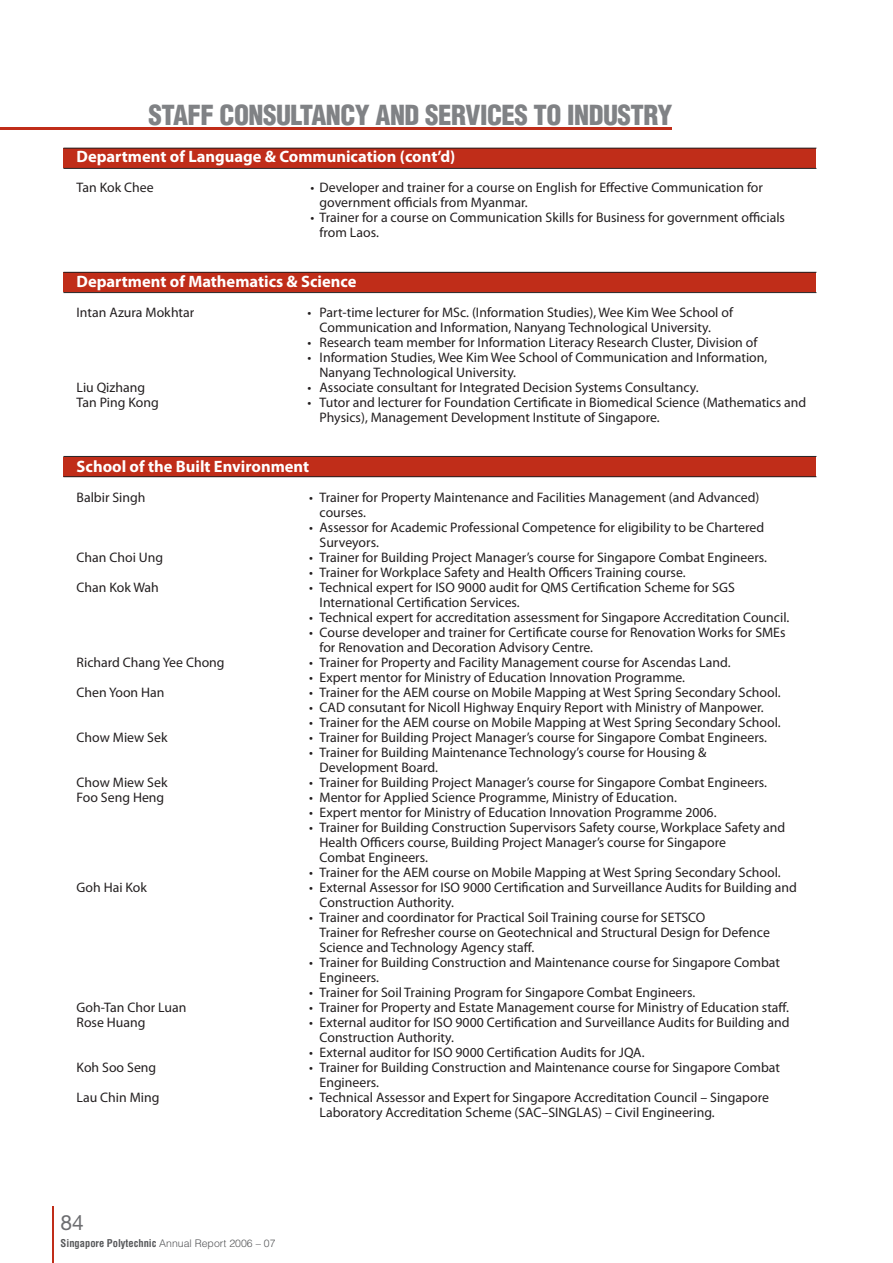
<style>
.page{position:relative;width:893px;height:1263px;background:#fff}
.page>*{position:absolute;margin:0;border:0;box-sizing:border-box;transform-origin:0 0}
.t1{font:900 condensed 27px "Helvetica";letter-spacing:-.02em;color:#808285}
.t2{font:21px "Helvetica Neue";color:#6c6d70}
.t3{font:700 16.5px "Myriad Pro";color:#fff}
.t4{font:13.8px/15px "Myriad Pro";color:#231f20}
.t5{font:700 condensed 10.5px "Helvetica";color:#57585a}
.s1{font-weight:300;font-stretch:normal}
</style>
<div class="page">
<hr style="left:52px;top:1206px;width:1px;height:57px;background:#c02d19">
<div style="left:63px;top:457px;width:753px;height:19px;background:#c02d19"></div>
<hr style="left:63px;top:456px;width:753px;height:1px;background:#231f20">
<hr style="left:63px;top:476px;width:753px;height:1px;background:#231f20">
<div style="left:63px;top:272px;width:753px;height:20px;background:#c02d19"></div>
<hr style="left:63px;top:272px;width:753px;height:1px;background:#231f20">
<hr style="left:63px;top:292px;width:753px;height:1px;background:#231f20">
<div style="left:63px;top:148px;width:753px;height:20px;background:#c02d19"></div>
<hr style="left:63px;top:148px;width:753px;height:1px;background:#231f20">
<hr style="left:63px;top:168px;width:753px;height:1px;background:#231f20">
<hr style="left:0;top:127px;width:671px;height:2px;background:#c02d19">
<h1 class="t1" style="left:149px;top:98px;width:525px">STAFF CONSULTANCY AND SERVICES TO INDUSTRY</h1>
<p class="t3" style="left:77px;top:146px;width:380px">Department of Language &amp; Communication (cont’d)</p>
<p class="t4" style="left:77px;top:180px;width:79px">Tan Kok Chee</p>
<p class="t4" style="left:320px;top:180px;width:445px;text-indent:-9px">• Developer and trainer for a course on English for Effective Communication for government officials from Myanmar.</p>
<p class="t4" style="left:320px;top:210px;width:467px;text-indent:-9px">• Trainer for a course on Communication Skills for Business for government officials from Laos.</p>
<p class="t3" style="left:77px;top:271px;width:281px">Department of Mathematics &amp; Science</p>
<p class="t4" style="left:77px;top:305px;width:119px">Intan Azura Mokhtar</p>
<p class="t4" style="left:320px;top:305px;width:415px;text-indent:-12px">• Part-time lecturer for MSc. (Information Studies), Wee Kim Wee School of<br>Communication and Information, Nanyang Technological University.</p>
<p class="t4" style="left:308px;top:335px;width:451px">• Research team member for Information Literacy Research Cluster, Division of</p>
<p class="t4" style="left:320px;top:350px;width:449px;text-indent:-12px">• Information Studies, Wee Kim Wee School of Communication and Information,<br>Nanyang Technological University.</p>
<p class="t4" style="left:77px;top:380px;width:70px">Liu Qizhang</p>
<p class="t4" style="left:308px;top:380px;width:393px">• Associate consultant for Integrated Decision Systems Consultancy.</p>
<p class="t4" style="left:77px;top:395px;width:84px">Tan Ping Kong</p>
<p class="t4" style="left:320px;top:395px;width:488px;text-indent:-12px">• Tutor and lecturer for Foundation Certificate in Biomedical Science (Mathematics and<br>Physics), Management Development Institute of Singapore.</p>
<p class="t3" style="left:77px;top:456px;width:234px">School of the Built Environment</p>
<p class="t4" style="left:77px;top:490px;width:70px">Balbir Singh</p>
<p class="t4" style="left:320px;top:490px;width:441px;text-indent:-11px">• Trainer for Property Maintenance and Facilities Management (and Advanced) courses.</p>
<p class="t4" style="left:320px;top:520px;width:446px;text-indent:-11px">• Assessor for Academic Professional Competence for eligibility to be Chartered<br>Surveyors.</p>
<p class="t4" style="left:77px;top:550px;width:88px">Chan Choi Ung</p>
<p class="t4" style="left:309px;top:550px;width:459px">• Trainer for Building Project Manager’s course for Singapore Combat Engineers.</p>
<p class="t4" style="left:309px;top:565px;width:378px">• Trainer for Workplace Safety and Health Officers Training course.</p>
<p class="t4" style="left:77px;top:580px;width:84px">Chan Kok Wah</p>
<p class="t4" style="left:320px;top:580px;width:417px;text-indent:-11px">• Technical expert for ISO 9000 audit for QMS Certification Scheme for SGS<br>International Certification Services.</p>
<p class="t4" style="left:309px;top:610px;width:482px">• Technical expert for accreditation assessment for Singapore Accreditation Council.</p>
<p class="t4" style="left:320px;top:625px;width:467px;text-indent:-11px">• Course developer and trainer for Certificate course for Renovation Works for SMEs for Renovation and Decoration Advisory Centre.</p>
<p class="t4" style="left:77px;top:655px;width:150px">Richard Chang Yee Chong</p>
<p class="t4" style="left:309px;top:655px;width:423px">• Trainer for Property and Facility Management course for Ascendas Land.</p>
<p class="t4" style="left:309px;top:670px;width:378px">• Expert mentor for Ministry of Education Innovation Programme.</p>
<p class="t4" style="left:77px;top:685px;width:89px">Chen Yoon Han</p>
<p class="t4" style="left:309px;top:685px;width:473px">• Trainer for the AEM course on Mobile Mapping at West Spring Secondary School.</p>
<p class="t4" style="left:309px;top:700px;width:456px">• CAD consutant for Nicoll Highway Enquiry Report with Ministry of Manpower.</p>
<p class="t4" style="left:309px;top:715px;width:473px">• Trainer for the AEM course on Mobile Mapping at West Spring Secondary School.</p>
<p class="t4" style="left:77px;top:730px;width:92px">Chow Miew Sek</p>
<p class="t4" style="left:309px;top:730px;width:459px">• Trainer for Building Project Manager’s course for Singapore Combat Engineers.</p>
<p class="t4" style="left:320px;top:745px;width:388px;text-indent:-11px">• Trainer for Building Maintenance Technology’s course for Housing &amp;<br>Development Board.</p>
<p class="t4" style="left:77px;top:775px;width:92px">Chow Miew Sek</p>
<p class="t4" style="left:309px;top:775px;width:459px">• Trainer for Building Project Manager’s course for Singapore Combat Engineers.</p>
<p class="t4" style="left:77px;top:790px;width:89px">Foo Seng Heng</p>
<p class="t4" style="left:309px;top:790px;width:369px">• Mentor for Applied Science Programme, Ministry of Education.</p>
<p class="t4" style="left:309px;top:805px;width:409px">• Expert mentor for Ministry of Education Innovation Programme 2006.</p>
<p class="t4" style="left:320px;top:820px;width:467px;text-indent:-11px">• Trainer for Building Construction Supervisors Safety course, Workplace Safety and<br>Health Officers course, Building Project Manager’s course for Singapore<br>Combat Engineers.</p>
<p class="t4" style="left:309px;top:865px;width:473px">• Trainer for the AEM course on Mobile Mapping at West Spring Secondary School.</p>
<p class="t4" style="left:77px;top:880px;width:72px">Goh Hai Kok</p>
<p class="t4" style="left:320px;top:880px;width:479px;text-indent:-11px">• External Assessor for ISO 9000 Certification and Surveillance Audits for Building and<br>Construction Authority.</p>
<p class="t4" style="left:320px;top:910px;width:452px;text-indent:-11px">• Trainer and coordinator for Practical Soil Training course for SETSCO<br>Trainer for Refresher course on Geotechnical and Structural Design for Defence<br>Science and Technology Agency staff.</p>
<p class="t4" style="left:320px;top:955px;width:462px;text-indent:-11px">• Trainer for Building Construction and Maintenance course for Singapore Combat<br>Engineers.</p>
<p class="t4" style="left:309px;top:985px;width:388px">• Trainer for Soil Training Program for Singapore Combat Engineers.</p>
<p class="t4" style="left:77px;top:1000px;width:111px">Goh-Tan Chor Luan</p>
<p class="t4" style="left:309px;top:1000px;width:481px">• Trainer for Property and Estate Management course for Ministry of Education staff.</p>
<p class="t4" style="left:77px;top:1015px;width:70px">Rose Huang</p>
<p class="t4" style="left:320px;top:1015px;width:471px;text-indent:-11px">• External auditor for ISO 9000 Certification and Surveillance Audits for Building and<br>Construction Authority.</p>
<p class="t4" style="left:309px;top:1045px;width:337px">• External auditor for ISO 9000 Certification Audits for JQA.</p>
<p class="t4" style="left:77px;top:1060px;width:81px">Koh Soo Seng</p>
<p class="t4" style="left:320px;top:1060px;width:462px;text-indent:-11px">• Trainer for Building Construction and Maintenance course for Singapore Combat<br>Engineers.</p>
<p class="t4" style="left:77px;top:1090px;width:85px">Lau Chin Ming</p>
<p class="t4" style="left:320px;top:1090px;width:451px;text-indent:-11px">• Technical Assessor and Expert for Singapore Accreditation Council – Singapore<br>Laboratory Accreditation Scheme (SAC–SINGLAS) – Civil Engineering.</p>
<h2 class="t2" style="left:61px;top:1210px;width:25px">84</h2>
<p class="t5" style="left:61px;top:1236px;width:216px">Singapore Polytechnic <span class="s1">Annual Report 2006 – 07</span></p>
</div>
